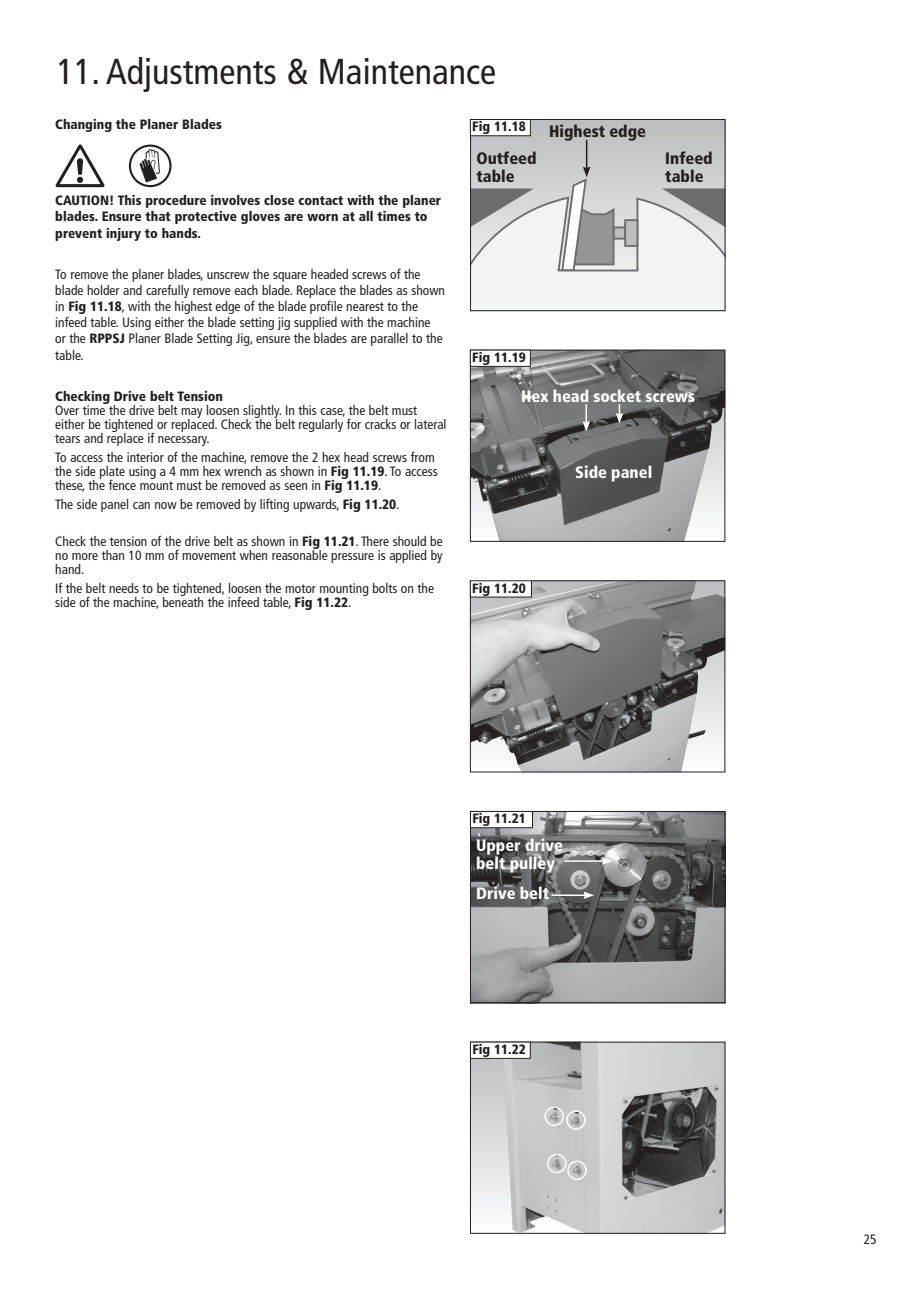
<style>
.page{position:relative;width:919px;height:1289px;background:#fff}
.page>*{position:absolute;margin:0;border:0;box-sizing:border-box;transform-origin:0 0}
.t1{font:condensed 36px "Frutiger";color:#231f20}
.t2{font:900 condensed 16.5px/18px "Frutiger";color:#fff}
.t3{font:900 condensed 16.5px/18px "Frutiger";color:#231f20}
.t4{font:800 13.65px "Times";color:#231f20}
.t5{font:condensed 13.5px/14.2px "Frutiger";color:#231f20}
.t6{font:900 condensed 13.5px/16.2px "Frutiger";color:#231f20}
.s1{font-weight:900}
</style>
<div class="page">
<svg style="left:129px;top:144px;width:42px;height:43px"></svg>
<svg style="left:56px;top:144px;width:48px;height:43px"></svg>
<img style="left:472px;top:582px;width:251px;height:188px">
<div style="left:470px;top:580px;width:255px;height:192px;border:1px solid #231f20"></div>
<div style="left:470px;top:581px;width:61px;height:16px;background:#fff"></div>
<img style="left:472px;top:352px;width:251px;height:187px">
<div style="left:470px;top:350px;width:255px;height:191px;border:1px solid #231f20"></div>
<div style="left:470px;top:350px;width:60px;height:16px;background:#fff"></div>
<div style="left:470px;top:350px;width:60px;height:17px;border:1px solid #231f20"></div>
<svg style="left:582px;top:404px;width:8px;height:27px"></svg>
<svg style="left:615px;top:404px;width:8px;height:19px"></svg>
<div style="left:470px;top:119px;width:255px;height:192px;background:#bfc0c3"></div>
<div style="left:470px;top:119px;width:60px;height:17px;background:#fff"></div>
<div style="left:470px;top:119px;width:60px;height:17px;border:1px solid #231f20"></div>
<svg style="left:470px;top:140px;width:255px;height:171px"></svg>
<img style="left:472px;top:813px;width:251px;height:188px">
<div style="left:470px;top:811px;width:255px;height:192px;border:1px solid #231f20"></div>
<div style="left:470px;top:811px;width:62px;height:16px;background:#fff"></div>
<div style="left:470px;top:811px;width:63px;height:17px;border:1px solid #231f20"></div>
<hr style="left:551px;top:894px;width:34px;height:2px;background:#fff">
<svg style="left:583px;top:891px;width:11px;height:8px"></svg>
<hr style="left:564px;top:860px;width:40px;height:1px;background:#fff">
<svg style="left:601px;top:857px;width:11px;height:7px"></svg>
<div style="left:470px;top:1042px;width:255px;height:191px;background:linear-gradient(to bottom,#b4b5b7,#fff)"></div>
<img style="left:494px;top:1043px;width:229px;height:188px">
<div style="left:470px;top:1042px;width:60px;height:16px;background:#fff"></div>
<div style="left:544px;top:1106px;width:20px;height:20px;border:2px solid #fff;border-radius:50%"></div>
<div style="left:547px;top:1153px;width:19px;height:20px;border:2px solid #fff;border-radius:50%"></div>
<div style="left:566px;top:1110px;width:19px;height:19px;border:2px solid #fff;border-radius:50%"></div>
<div style="left:567px;top:1160px;width:19px;height:20px;border:2px solid #fff;border-radius:50%"></div>
<h1 class="t1" style="left:57px;top:50px;width:441px">11. Adjustments &amp; Maintenance</h1>
<p class="t4" style="left:154px;top:63px;width:6px">i</p>
<p class="t6" style="left:55px;top:116px;width:168px">Changing the Planer Blades</p>
<p class="t6" style="left:55px;top:192px;width:387px">CAUTION! This procedure involves close contact with the planer blades. Ensure that protective gloves are worn at all times to prevent injury to hands.</p>
<p class="t5" style="left:55px;top:266px;width:391px;line-height:16.2px">To remove the planer blades, unscrew the square headed screws of the blade holder and carefully remove each blade. Replace the blades as shown in <span class="s1">Fig 11.18</span>, with the highest edge of the blade profile nearest to the infeed table. Using either the blade setting jig supplied with the machine<br>or the <span class="s1">RPPSJ</span> Planer Blade Setting Jig, ensure the blades are parallel to the table.</p>
<p class="t6" style="left:472px;top:119px;width:55px">Fig 11.18</p>
<p class="t3" style="left:476px;top:149px;width:62px">Outfeed table</p>
<p class="t6" style="left:472px;top:349px;width:55px">Fig 11.19</p>
<p class="t3" style="left:549px;top:122px;width:98px">Highest edge</p>
<p class="t3" style="left:665px;top:149px;width:49px">Infeed table</p>
<p class="t2" style="left:521px;top:387px;width:175px">Hex head socket screws</p>
<p class="t6" style="left:55px;top:388px;width:169px">Checking Drive belt Tension</p>
<p class="t5" style="left:55px;top:403px;width:393px">Over time the drive belt may loosen slightly. In this case, the belt must either be tightened or replaced. Check the belt regularly for cracks or lateral tears and replace if necessary.</p>
<p class="t5" style="left:55px;top:450px;width:384px">To access the interior of the machine, remove the 2 hex head screws from the side plate using a 4 mm hex wrench as shown in <span class="s1">Fig 11.19</span>. To access these, the fence mount must be removed as seen in <span class="s1">Fig 11.19</span>.</p>
<p class="t5" style="left:55px;top:497px;width:345px">The side panel can now be removed by lifting upwards, <span class="s1">Fig 11.20</span>.</p>
<p class="t5" style="left:55px;top:534px;width:389px;text-align:justify">Check the tension of the drive belt as shown in <span class="s1">Fig 11.21</span>. There should be no more than 10 mm of movement when reasonable pressure is applied by hand.</p>
<p class="t5" style="left:55px;top:581px;width:380px">If the belt needs to be tightened, loosen the motor mounting bolts on the side of the machine, beneath the infeed table, <span class="s1">Fig 11.22</span>.</p>
<p class="t6" style="left:472px;top:580px;width:55px">Fig 11.20</p>
<p class="t2" style="left:575px;top:463px;width:79px">Side panel</p>
<p class="t6" style="left:472px;top:810px;width:55px">Fig 11.21</p>
<p class="t2" style="left:476px;top:836px;width:88px">Upper drive belt pulley</p>
<p class="t2" style="left:476px;top:884px;width:75px">Drive belt</p>
<p class="t6" style="left:472px;top:1041px;width:55px">Fig 11.22</p>
<p class="t5" style="left:863px;top:1231px;width:14px">25</p>
</div>
